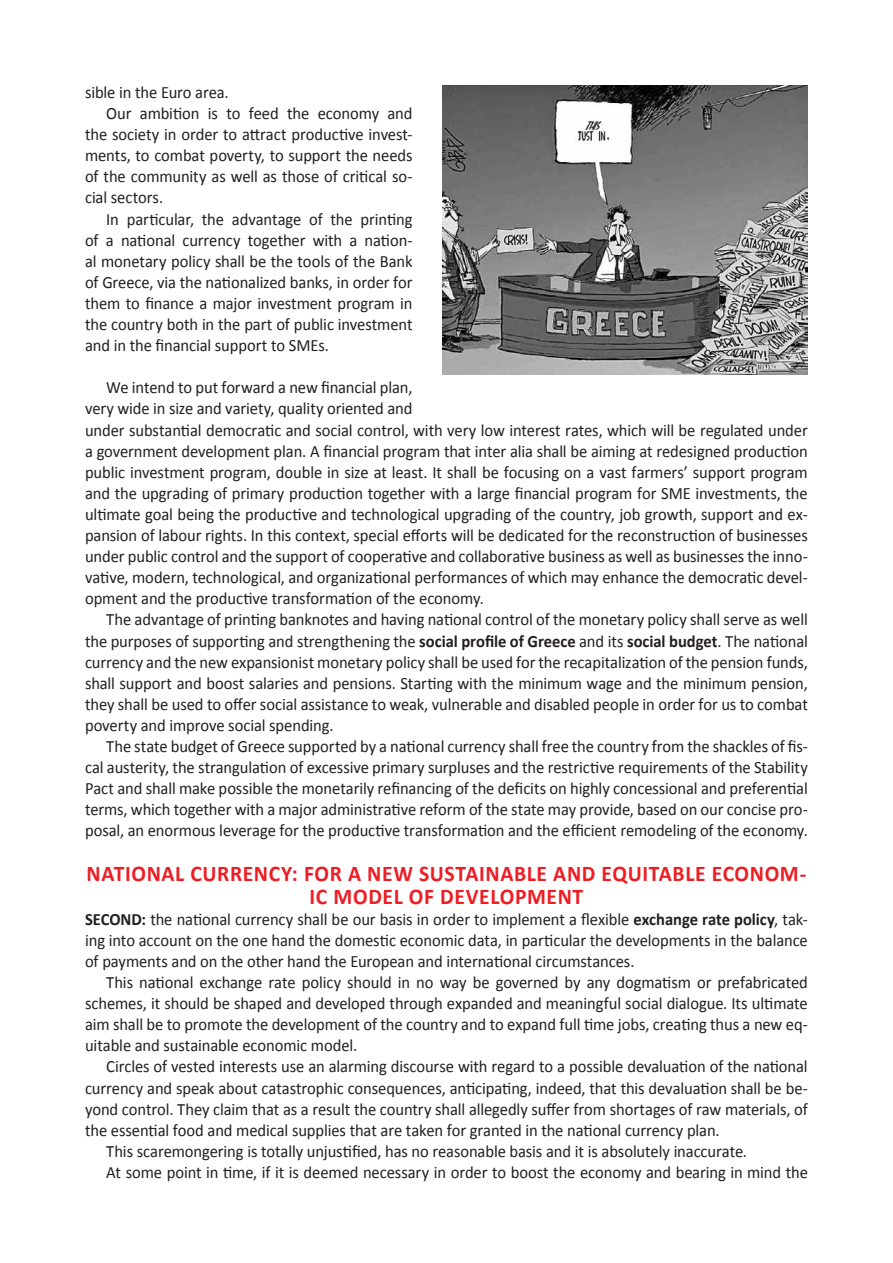
<style>
.page{position:relative;width:893px;height:1263px;background:#fff}
.page>*{position:absolute;margin:0;border:0;box-sizing:border-box;transform-origin:0 0}
.t1{font:700 22.5px "Calibri";letter-spacing:.03em;color:#ed1d24;scale:.96 1}
.t2{font:17.25px/21.1px "Calibri";letter-spacing:-.005em;color:#231f20;text-align:justify;scale:.96 1}
.t3{font:700 17.25px "Calibri";color:#231f20;scale:.96 1}
.s1{font-weight:700}
</style>
<div class="page">
<img style="left:442px;top:85px;width:366px;height:289px">
<p class="t2" style="left:85px;top:82px;width:151px">sible in the Euro area.</p>
<p class="t2" style="left:106px;top:103px;width:321px">Our ambition is to feed the economy and</p>
<p class="t2" style="left:85px;top:124px;width:343px">the society in order to attract productive invest-</p>
<p class="t2" style="left:85px;top:145px;width:343px">ments, to combat poverty, to support the needs</p>
<p class="t2" style="left:85px;top:166px;width:343px">of the community as well as those of critical so-</p>
<p class="t2" style="left:85px;top:187px;width:83px">cial sectors.</p>
<p class="t2" style="left:106px;top:208px;width:321px">In particular, the advantage of the printing</p>
<p class="t2" style="left:85px;top:229px;width:343px">of a national currency together with a nation-</p>
<p class="t2" style="left:85px;top:251px;width:343px">al monetary policy shall be the tools of the Bank</p>
<p class="t2" style="left:85px;top:272px;width:343px">of Greece, via the nationalized banks, in order for</p>
<p class="t2" style="left:85px;top:293px;width:343px">them to finance a major investment program in</p>
<p class="t2" style="left:85px;top:314px;width:343px">the country both in the part of public investment</p>
<p class="t2" style="left:85px;top:335px;width:256px">and in the financial support to SMEs.</p>
<p class="t2" style="left:85px;top:377px;width:754px;text-align:left;text-indent:21px">We intend to put forward a new financial plan,<br>very wide in size and variety, quality oriented and<br>under substantial democratic and social control, with very low interest rates, which will be regulated under a government development plan. A financial program that inter alia shall be aiming at redesigned production public investment program, double in size at least. It shall be focusing on a vast farmers’ support program and the upgrading of primary production together with a large financial program for SME investments, the ultimate goal being the productive and technological upgrading of the country, job growth, support and ex&shy;pansion of labour rights. In this context, special efforts will be dedicated for the reconstruction of businesses under public control and the support of cooperative and collaborative business as well as businesses the inno&shy;vative, modern, technological, and organizational performances of which may enhance the democratic devel&shy;opment and the productive transformation of the economy.</p>
<p class="t2" style="left:85px;top:609px;width:754px;text-indent:21px">The advantage of printing banknotes and having national control of the monetary policy shall serve as well the purposes of supporting and strengthening the <span class="s1">social profile of Greece</span> and its <span class="s1">social budget</span>. The national currency and the new expansionist monetary policy shall be used for the recapitalization of the pension funds, shall support and boost salaries and pensions. Starting with the minimum wage and the minimum pension, they shall be used to offer social assistance to weak, vulnerable and disabled people in order for us to combat poverty and improve social spending.</p>
<p class="t2" style="left:85px;top:736px;width:754px;text-indent:21px">The state budget of Greece supported by a national currency shall free the country from the shackles of fis&shy;cal austerity, the strangulation of excessive primary surpluses and the restrictive requirements of the Stability Pact and shall make possible the monetarily refinancing of the deficits on highly concessional and preferential terms, which together with a major administrative reform of the state may provide, based on our concise pro&shy;posal, an enormous leverage for the productive transformation and the efficient remodeling of the economy.</p>
<h1 class="t1" style="left:87px;top:859px;width:42px">NATION</h1>
<h1 class="t1" style="left:162px;top:859px;width:45px">AL CURRENCY</h1>
<h1 class="t1" style="left:292px;top:859px;width:27px">: FOR</h1>
<h1 class="t1" style="left:348px;top:859px;width:88px">A NE W SUST</h1>
<h1 class="t1" style="left:465px;top:859px;width:272px">AINABLE AND EQUITABLE ECONO</h1>
<h1 class="t1" style="left:780px;top:859px;width:29px">M-</h1>
<h1 class="t1" style="left:310px;top:882px;width:190px">IC MODEL OF DEVELOP</h1>
<h1 class="t1" style="left:527px;top:882px;width:34px">MENT</h1>
<p class="t3" style="left:85px;top:908px;width:11px">SECON</p>
<p class="t2" style="left:85px;top:908px;width:754px;text-indent:46px"><span class="s1">D:</span> the national currency shall be our basis in order to implement a flexible <span class="s1">exchange rate policy</span>, tak&shy;ing into account on the one hand the domestic economic data, in particular the developments in the balance of payments and on the other hand the European and international circumstances.</p>
<p class="t2" style="left:85px;top:972px;width:754px;text-indent:21px">This national exchange rate policy should in no way be governed by any dogmatism or prefabricated schemes, it should be shaped and developed through expanded and meaningful social dialogue. Its ultimate aim shall be to promote the development of the country and to expand full time jobs, creating thus a new eq&shy;uitable and sustainable economic model.</p>
<p class="t2" style="left:106px;top:1056px;width:732px">Circles of vested interests use an alarming discourse with regard to a possible devaluation of the national</p>
<p class="t2" style="left:85px;top:1077px;width:754px">currency and speak about catastrophic consequences, anticipating, indeed, that this devaluation shall be be-</p>
<p class="t2" style="left:85px;top:1098px;width:754px">yond control. They claim that as a result the country shall allegedly suffer from shortages of raw materials, of</p>
<p class="t2" style="left:85px;top:1119px;width:663px">the essential food and medical supplies that are taken for granted in the national currency plan.</p>
<p class="t2" style="left:106px;top:1140px;width:669px">This scaremongering is totally unjustified, has no reasonable basis and it is absolutely inaccurate.</p>
<p class="t2" style="left:106px;top:1162px;width:732px">At some point in time, if it is deemed necessary in order to boost the economy and bearing in mind the</p>
</div>
